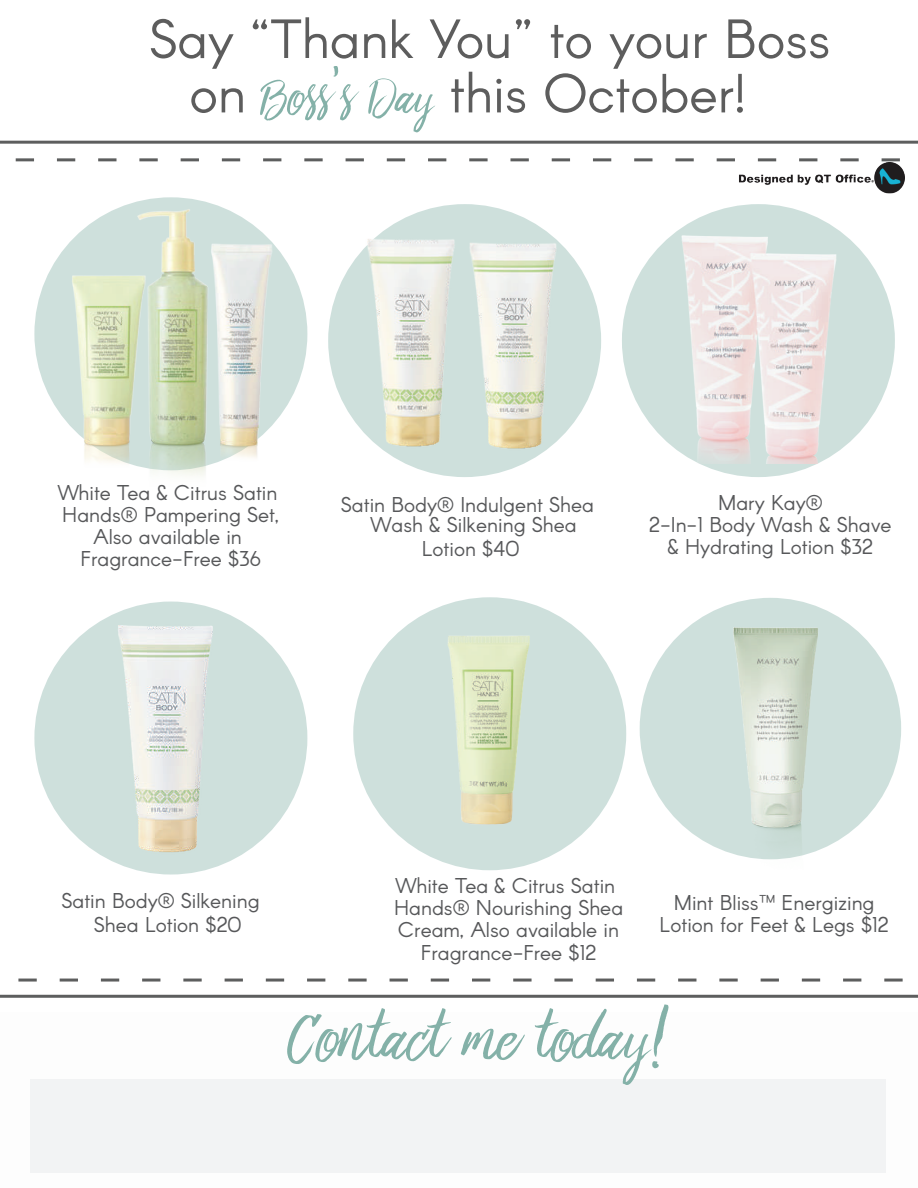
<style>
.page{position:relative;width:918px;height:1188px;background:#fff}
.page>*{position:absolute;margin:0;border:0;box-sizing:border-box;transform-origin:0 0}
.t1{font:72px "Bringshoot";color:#84b1a8}
.t2{font:54px "Arcon";color:#5d5d5d}
.t3{font:21px/22.2px "Arcon";color:#57585a;text-align:center}
.s1{font-family:"Bringshoot";color:#84b1a8}
</style>
<div class="page">
<div style="left:640px;top:598px;width:261px;height:261px;background:#cee0dc;border-radius:50%"></div>
<div style="left:353px;top:597px;width:273px;height:273px;background:#cee0dc;border-radius:50%"></div>
<div style="left:622px;top:204px;width:273px;height:273px;background:#cee0dc;border-radius:50%"></div>
<img style="left:679px;top:616px;width:190px;height:244px">
<div style="left:34px;top:602px;width:273px;height:273px;background:#cee0dc;border-radius:50%"></div>
<img style="left:672px;top:232px;width:173px;height:232px">
<hr style="left:0;top:141px;width:918px;height:3px;background:#5d5e5e">
<svg style="left:15px;top:158px;width:885px;height:3px"></svg>
<svg style="left:18px;top:979px;width:885px;height:3px"></svg>
<hr style="left:0;top:995px;width:918px;height:3px;background:#5d5e5e">
<div style="left:30px;top:1079px;width:856px;height:94px;background:#f2f3f4"></div>
<div style="left:34px;top:197px;width:273px;height:273px;background:#cee0dc;border-radius:50%"></div>
<div style="left:328px;top:204px;width:273px;height:273px;background:#cee0dc;border-radius:50%"></div>
<img style="left:52px;top:197px;width:238px;height:279px">
<img style="left:469px;top:240px;width:90px;height:209px">
<img style="left:365px;top:237px;width:90px;height:211px">
<img style="left:393px;top:619px;width:190px;height:247px">
<img style="left:118px;top:625px;width:95px;height:228px">
<img style="left:739px;top:163px;width:165px;height:31px">
<h2 class="t2" style="left:149px;top:5px;width:683px">Say “Thank You” to your Boss</h2>
<h2 class="t2" style="left:189px;top:59px;width:558px">on <span class="s1">Boss’s Day</span> this October!</h2>
<p class="t3" style="left:58px;top:483px;width:223px">White Tea &amp; Citrus Satin<br>Hands® Pampering Set,<br>Also available in<br>Fragrance-Free $36</p>
<p class="t3" style="left:649px;top:493px;width:244px">Mary Kay®<br>2-In-1 Body Wash &amp; Shave &amp; Hydrating Lotion $32</p>
<p class="t3" style="left:371px;top:496px;width:225px;line-height:20px;text-align:left;text-indent:-30px">Satin Body® Indulgent Shea<br>Wash &amp; Silkening Shea</p>
<p class="t3" style="left:422px;top:539px;width:99px">Lotion $40</p>
<p class="t3" style="left:94px;top:890px;width:167px;line-height:24.3px;text-align:left;text-indent:-32px">Satin Body® Silkening<br>Shea Lotion $20</p>
<p class="t3" style="left:394px;top:876px;width:231px">White Tea &amp; Citrus Satin<br>Hands® Nourishing Shea<br>Cream, Also available in<br>Fragrance-Free $12</p>
<p class="t3" style="left:660px;top:893px;width:231px">Mint Bliss™ Energizing<br>Lotion for Feet &amp; Legs $12</p>
<h1 class="t1" style="left:289px;top:996px;width:381px">Contact me today!</h1>
</div>
